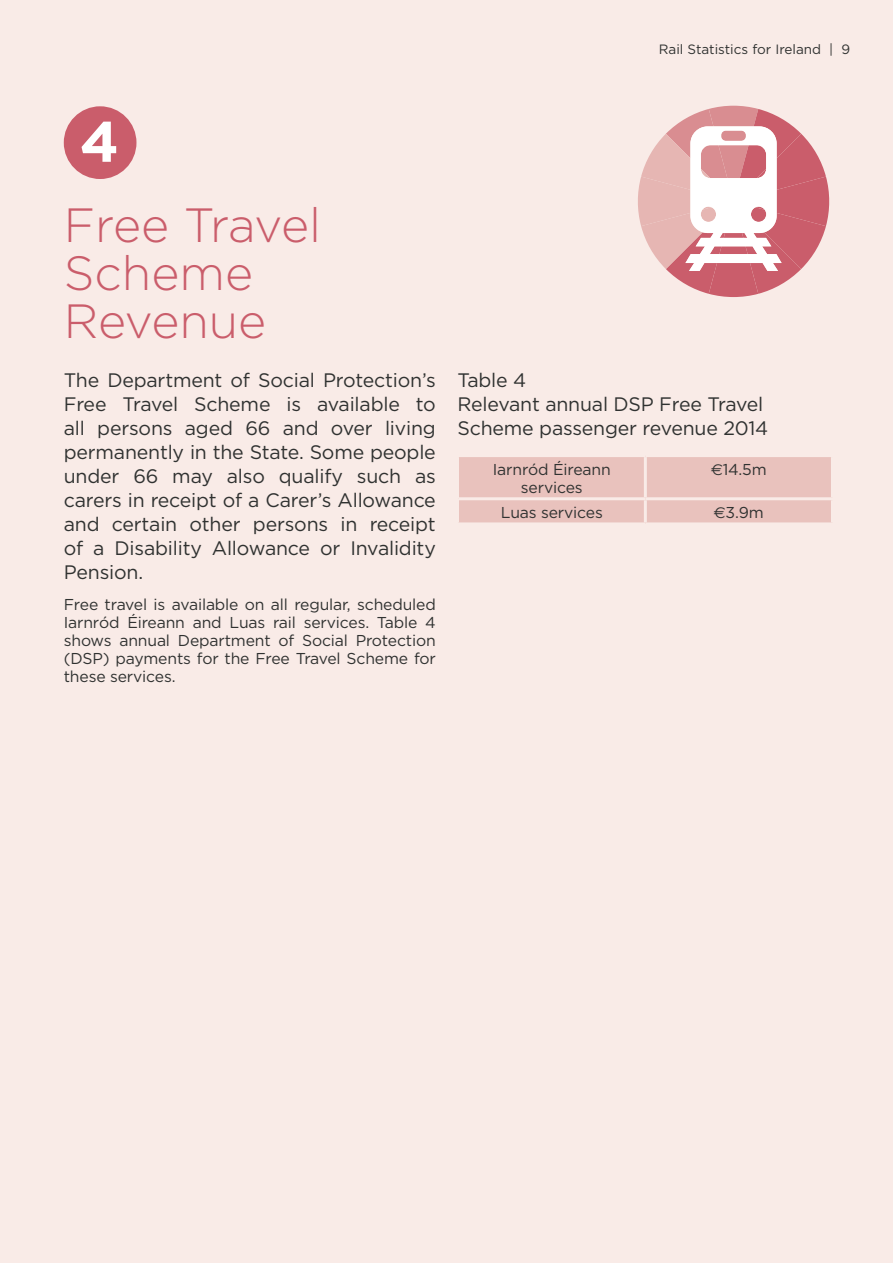
<style>
.page{position:relative;width:893px;height:1263px;background:#fff}
.page>*{position:absolute;margin:0;border:0;box-sizing:border-box;transform-origin:0 0}
.t1{font:700 57px "Gotham";color:#fff}
.t2{font:300 48px/48px "Gotham";color:#ca5d6b}
.t3{font:19.5px/24px "Gotham";letter-spacing:-.01em;color:#303231;text-align:justify}
.t4{font:15.75px/18px "Gotham";letter-spacing:-.01em;color:#303231;text-align:justify}
.t5{font:13.5px "Gotham";color:#303231}
.s1{font-family:"Euro Sans"}
</style>
<div class="page">
<div style="left:1px;top:0;width:892px;height:1263px;background:#f9ebe7"></div>
<div style="left:459px;top:457px;width:372px;height:65px;background:#e9c2bd"></div>
<hr style="left:644px;top:457px;width:3px;height:40px;background:#f9ebe7">
<hr style="left:459px;top:497px;width:186px;height:3px;background:#f9ebe7">
<hr style="left:645px;top:497px;width:189px;height:3px;background:#f9ebe7">
<hr style="left:644px;top:500px;width:3px;height:22px;background:#f9ebe7">
<div style="left:64px;top:106px;width:72px;height:73px;background:#ca5d6b;border-radius:50%"></div>
<svg style="left:638px;top:106px;width:192px;height:191px"></svg>
<p class="t5" style="left:659px;top:42px;width:193px">Rail Statistics for Ireland | 9</p>
<h1 class="t1" style="left:80px;top:109px;width:41px">4</h1>
<h2 class="t2" style="left:64px;top:200px;width:259px">Free Travel<br>Scheme<br>Revenue</h2>
<p class="t3" style="left:64px;top:368px;width:374px">The Department of Social Protection’s Free Travel Scheme is available to all persons aged 66 and over living permanently in the State. Some people under 66 may also qualify such as carers in receipt of a Carer’s Allowance and certain other persons in receipt of a Disability Allowance or Invalidity Pension.</p>
<p class="t4" style="left:64px;top:595px;width:374px">Free travel is available on all regular, scheduled Iarnród Éireann and Luas rail services. Table 4 shows annual Department of Social Protection (DSP) payments for the Free Travel Scheme for these services.</p>
<p class="t3" style="left:457px;top:368px;width:312px;text-align:left">Table 4<br>Relevant annual DSP Free Travel<br>Scheme passenger revenue 2014</p>
<p class="t4" style="left:493px;top:460px;width:119px;text-align:center">Iarnród Éireann services</p>
<p class="t4" style="left:711px;top:460px;width:57px"><span class="s1">€</span>14.5m</p>
<p class="t4" style="left:501px;top:503px;width:104px">Luas services</p>
<p class="t4" style="left:714px;top:503px;width:51px"><span class="s1">€</span>3.9m</p>
</div>
